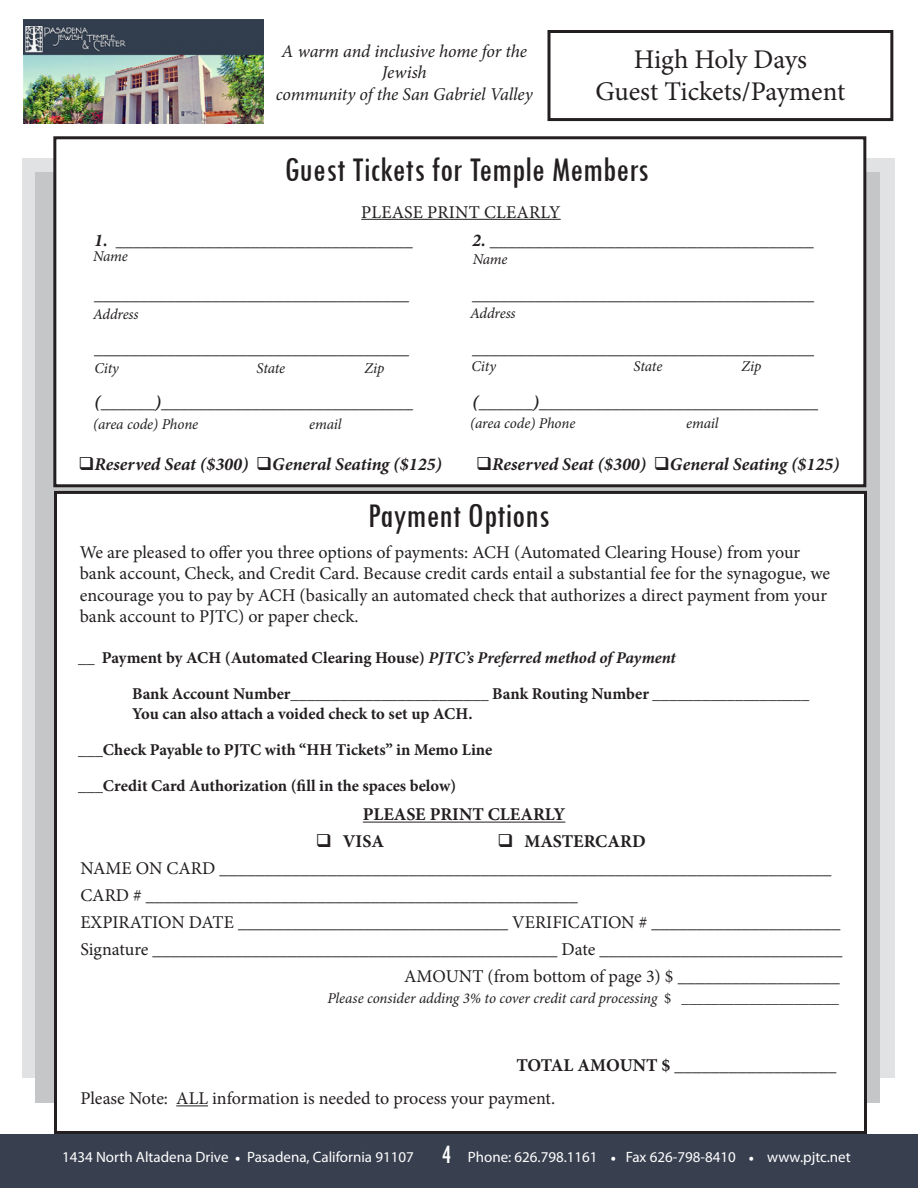
<style>
.page{position:relative;width:918px;height:1188px;background:#fff}
.page>*{position:absolute;margin:0;border:0;box-sizing:border-box;transform-origin:0 0}
.t1{font:condensed 36px "Tw Cen";color:#231f20}
.t2{font:27px/32.4px "Minion Pro";letter-spacing:-.005em;color:#231f20;text-align:center}
.t3{font:condensed 27px "Tw Cen";color:#fff}
.t4{font:18px/21.6px "Minion Pro";letter-spacing:-.005em;color:#231f20}
.t5{font:italic 700 18px "Minion Pro";color:#231f20}
.t6{font:700 18px "Minion Pro";color:#231f20}
.t7{font:italic 18px/21.6px "Minion Pro";letter-spacing:-.01em;color:#231f20;text-align:center}
.t8{font:700 16.5px/36px "Minion Pro";color:#231f20}
.t9{font:italic 15px "Minion Pro";letter-spacing:-.01em;color:#231f20}
.t10{font:15px "Myriad Pro";color:#fff}
.s1{font-style:italic}
.s2{font-style:normal}
.s3{font-family:"Minion Pro"}
</style>
<div class="page">
<div style="left:0;top:1134px;width:918px;height:54px;background:#383f4f"></div>
<img style="left:23px;top:19px;width:241px;height:104px">
<div style="left:22px;top:158px;width:872px;height:919px;background:#e1e2e4"></div>
<div style="left:36px;top:172px;width:844px;height:931px;background:#c5c6c8"></div>
<div style="left:55px;top:138px;width:810px;height:348px;background:#fff"></div>
<div style="left:53px;top:136px;width:813px;height:351px;border:3px solid #231f20"></div>
<hr style="left:361px;top:219px;width:200px;height:1px;background:#231f20">
<div style="left:548px;top:30px;width:345px;height:91px;border:3px solid #231f20"></div>
<div style="left:56px;top:492px;width:810px;height:640px;background:#fff"></div>
<div style="left:54px;top:491px;width:813px;height:643px;border:3px solid #231f20"></div>
<hr style="left:363px;top:822px;width:202px;height:1px;background:#231f20">
<hr style="left:176px;top:1105px;width:32px;height:1px;background:#231f20">
<p class="t7" style="left:276px;top:40px;width:258px">A warm and inclusive home for the<br>Jewish<br>community of the San Gabriel Valley</p>
<h2 class="t2" style="left:596px;top:43px;width:251px">High Holy Days<br>Guest Tickets/Payment</h2>
<h1 class="t1" style="left:285px;top:148px;width:366px">Guest Tickets for Temple Members</h1>
<p class="t4" style="left:361px;top:201px;width:22px">Please</p>
<p class="t4" style="left:427px;top:201px;width:22px">Print</p>
<p class="t4" style="left:484px;top:201px;width:24px">Clearly</p>
<p class="t5" style="left:94px;top:228px;width:320px">1. _________________________________</p>
<p class="t5" style="left:472px;top:228px;width:343px">2. ____________________________________</p>
<p class="t9" style="left:93px;top:246px;width:36px">Name</p>
<p class="t9" style="left:473px;top:249px;width:36px">Name</p>
<p class="t5" style="left:94px;top:282px;width:317px">___________________________________</p>
<p class="t5" style="left:472px;top:282px;width:343px">______________________________________</p>
<p class="t9" style="left:93px;top:304px;width:47px">Address</p>
<p class="t9" style="left:470px;top:303px;width:47px">Address</p>
<p class="t5" style="left:94px;top:336px;width:317px">___________________________________</p>
<p class="t5" style="left:472px;top:336px;width:343px">______________________________________</p>
<p class="t5" style="left:94px;top:390px;width:320px">(______)____________________________</p>
<p class="t5" style="left:472px;top:390px;width:347px">(______)_______________________________</p>
<p class="t9" style="left:94px;top:358px;width:26px">City</p>
<p class="t9" style="left:256px;top:358px;width:30px">State</p>
<p class="t9" style="left:364px;top:358px;width:21px">Zip</p>
<p class="t9" style="left:472px;top:356px;width:26px">City</p>
<p class="t9" style="left:634px;top:356px;width:30px">State</p>
<p class="t9" style="left:742px;top:356px;width:21px">Zip</p>
<p class="t9" style="left:93px;top:414px;width:107px">(area code) Phone</p>
<p class="t9" style="left:309px;top:414px;width:34px">email</p>
<p class="t9" style="left:470px;top:413px;width:107px">(area code) Phone</p>
<p class="t9" style="left:686px;top:413px;width:34px">email</p>
<p class="t5" style="left:78px;top:452px;width:365px">❑Reserved Seat ($300) ❑General Seating ($125)</p>
<p class="t5" style="left:476px;top:452px;width:365px">❑Reserved Seat ($300) ❑General Seating ($125)</p>
<h1 class="t1" style="left:368px;top:494px;width:183px">Payment Options</h1>
<p class="t4" style="left:80px;top:541px;width:752px">We are pleased to offer you three options of payments: ACH (Automated Clearing House) from your bank account, Check, and Credit Card. Because credit cards entail a substantial fee for the synagogue, we encourage you to pay by ACH (basically an automated check that authorizes a direct payment from your bank account to PJTC) or paper check.</p>
<p class="t8" style="left:132px;top:640px;width:679px;text-indent:-54px">__ Payment by ACH (Automated Clearing House) <span class="s1">PJTC’s Preferred method of Payment<br></span>Bank Account Number________________________ Bank Routing Number ___________________</p>
<p class="t8" style="left:78px;top:696px;width:416px;text-indent:54px">You can also attach a voided check to set up ACH. ___Check Payable to PJTC with “HH Tickets” in Memo Line ___Credit Card Authorization (fill in the spaces below)</p>
<p class="t6" style="left:363px;top:802px;width:204px">PLEASE PRINT CLEARLY</p>
<p class="t6" style="left:316px;top:829px;width:70px">❑ VISA</p>
<p class="t6" style="left:497px;top:829px;width:150px">❑ MASTERCARD</p>
<p class="t4" style="left:80px;top:858px;width:753px">NAME ON CARD ____________________________________________________________________</p>
<p class="t4" style="left:80px;top:885px;width:499px">CARD # ________________________________________________</p>
<p class="t4" style="left:80px;top:912px;width:762px">EXPIRATION DATE ______________________________ VERIFICATION # _____________________</p>
<p class="t4" style="left:80px;top:939px;width:764px">Signature _____________________________________________ Date ___________________________</p>
<p class="t4" style="left:404px;top:966px;width:437px">AMOUNT (from bottom of page 3) $ __________________</p>
<p class="t9" style="left:327px;top:988px;width:513px">Please consider adding 3% to cover credit card processing <span class="s2">$ _____________________</span></p>
<p class="t6" style="left:516px;top:1052px;width:322px">TOTAL AMOUNT $ __________________</p>
<p class="t4" style="left:80px;top:1088px;width:476px">Please Note: ALL information is needed to process your payment.</p>
<h2 class="t3" style="left:441px;top:1138px;width:11px">4</h2>
<p class="t10" style="left:610px;top:1148px;width:242px"><span class="s3">•</span> Fax 626-798-8410 <span class="s3">•</span> www.pjtc.net</p>
<p class="t10" style="left:62px;top:1148px;width:353px">1434 North Altadena Drive <span class="s3">•</span> Pasadena, California 91107</p>
<p class="t10" style="left:468px;top:1148px;width:131px">Phone: 626.798.1161</p>
</div>
